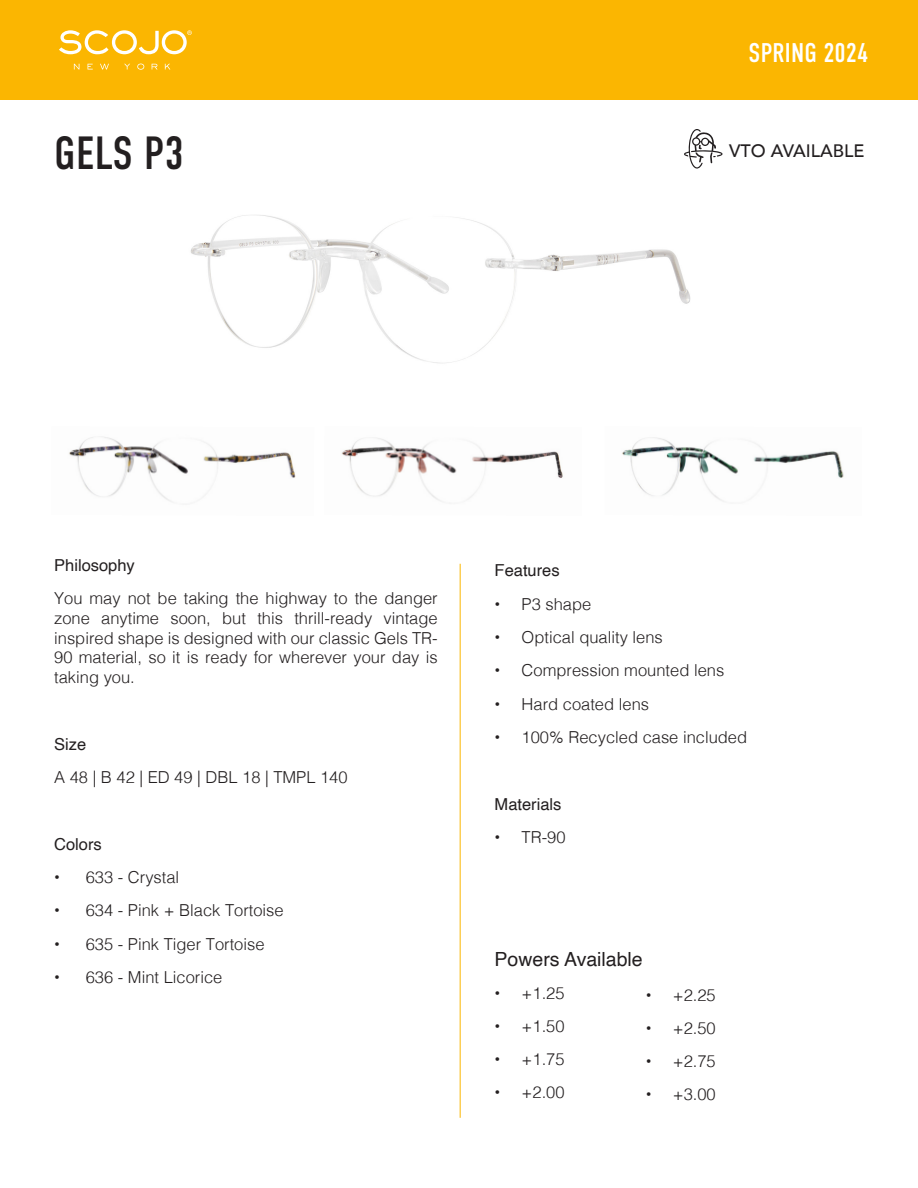
<style>
.page{position:relative;width:918px;height:1188px;background:#fff}
.page>*{position:absolute;margin:0;border:0;box-sizing:border-box;transform-origin:0 0}
.t1{font:46.5px "DIN Condensed";letter-spacing:.01em;color:#231f20}
.t2{font:27px "DIN Condensed";letter-spacing:.01em;color:#fff}
.t3{font:19.5px "Helvetica";color:#231f20}
.t4{font:500 18px "Avenir";color:#231f20}
.t5{font:300 16.5px/19.8px "Helvetica";color:#231f20;text-align:justify}
.t6{font:16.5px "Helvetica";color:#231f20}
.s1{font-weight:400}
</style>
<div class="page">
<div style="left:0;top:0;width:918px;height:99px;background:#fbb601"></div>
<svg style="left:74px;top:64px;width:5px;height:6px"></svg>
<svg style="left:88px;top:64px;width:5px;height:6px"></svg>
<svg style="left:100px;top:64px;width:9px;height:6px"></svg>
<svg style="left:124px;top:64px;width:6px;height:6px"></svg>
<svg style="left:137px;top:64px;width:7px;height:6px"></svg>
<svg style="left:152px;top:64px;width:6px;height:6px"></svg>
<svg style="left:165px;top:64px;width:5px;height:6px"></svg>
<svg style="left:59px;top:30px;width:133px;height:24px"></svg>
<hr style="left:460px;top:564px;width:1px;height:554px;background:#fbb601">
<svg style="left:684px;top:129px;width:39px;height:40px"></svg>
<img style="left:190px;top:215px;width:501px;height:149px">
<img style="left:69px;top:436px;width:227px;height:66px">
<img style="left:341px;top:438px;width:222px;height:64px">
<img style="left:622px;top:437px;width:222px;height:65px">
<p class="t1" style="left:54px;top:127px;width:131px">GELS P3</p>
<h2 class="t2" style="left:749px;top:38px;width:121px">SPRING 2024</h2>
<p class="t4" style="left:729px;top:135px;width:137px">VTO AVAILABLE</p>
<p class="t6" style="left:54px;top:552px;width:82px">Philosophy</p>
<p class="t5" style="left:54px;top:587px;width:385px">You may not be taking the highway to the danger zone anytime soon, but this thrill-ready vintage inspired shape is designed with our classic Gels TR-90 material, so it is ready for wherever your day is taking you.</p>
<p class="t6" style="left:54px;top:731px;width:34px">Size</p>
<p class="t5" style="left:54px;top:766px;width:295px">A 48 | B 42 | ED 49 | DBL 18 | TMPL 140</p>
<p class="t6" style="left:54px;top:831px;width:49px">Colors</p>
<p class="t5" style="left:54px;top:866px;width:127px"><span class="s1">•</span> 633 - Crystal</p>
<p class="t5" style="left:54px;top:899px;width:231px"><span class="s1">•</span> 634 - Pink + Black Tortoise</p>
<p class="t5" style="left:54px;top:933px;width:212px"><span class="s1">•</span> 635 - Pink Tiger Tortoise</p>
<p class="t5" style="left:54px;top:966px;width:170px"><span class="s1">•</span> 636 - Mint Licorice</p>
<p class="t6" style="left:495px;top:558px;width:67px">Features</p>
<p class="t5" style="left:495px;top:593px;width:98px"><span class="s1">•</span> P3 shape</p>
<p class="t5" style="left:495px;top:626px;width:170px"><span class="s1">•</span> Optical quality lens</p>
<p class="t5" style="left:495px;top:659px;width:231px"><span class="s1">•</span> Compression mounted lens</p>
<p class="t5" style="left:495px;top:693px;width:156px"><span class="s1">•</span> Hard coated lens</p>
<p class="t5" style="left:495px;top:726px;width:254px"><span class="s1">•</span> 100% Recycled case included</p>
<p class="t6" style="left:495px;top:791px;width:68px">Materials</p>
<p class="t5" style="left:495px;top:826px;width:73px"><span class="s1">•</span> TR-90</p>
<p class="t3" style="left:495px;top:944px;width:150px">Powers Available</p>
<p class="t5" style="left:495px;top:982px;width:71px"><span class="s1">•</span> +1.25</p>
<p class="t5" style="left:495px;top:1015px;width:71px"><span class="s1">•</span> +1.50</p>
<p class="t5" style="left:495px;top:1048px;width:71px"><span class="s1">•</span> +1.75</p>
<p class="t5" style="left:495px;top:1081px;width:71px"><span class="s1">•</span> +2.00</p>
<p class="t5" style="left:646px;top:984px;width:71px"><span class="s1">•</span> +2.25</p>
<p class="t5" style="left:646px;top:1017px;width:71px"><span class="s1">•</span> +2.50</p>
<p class="t5" style="left:646px;top:1050px;width:71px"><span class="s1">•</span> +2.75</p>
<p class="t5" style="left:646px;top:1083px;width:71px"><span class="s1">•</span> +3.00</p>
</div>
